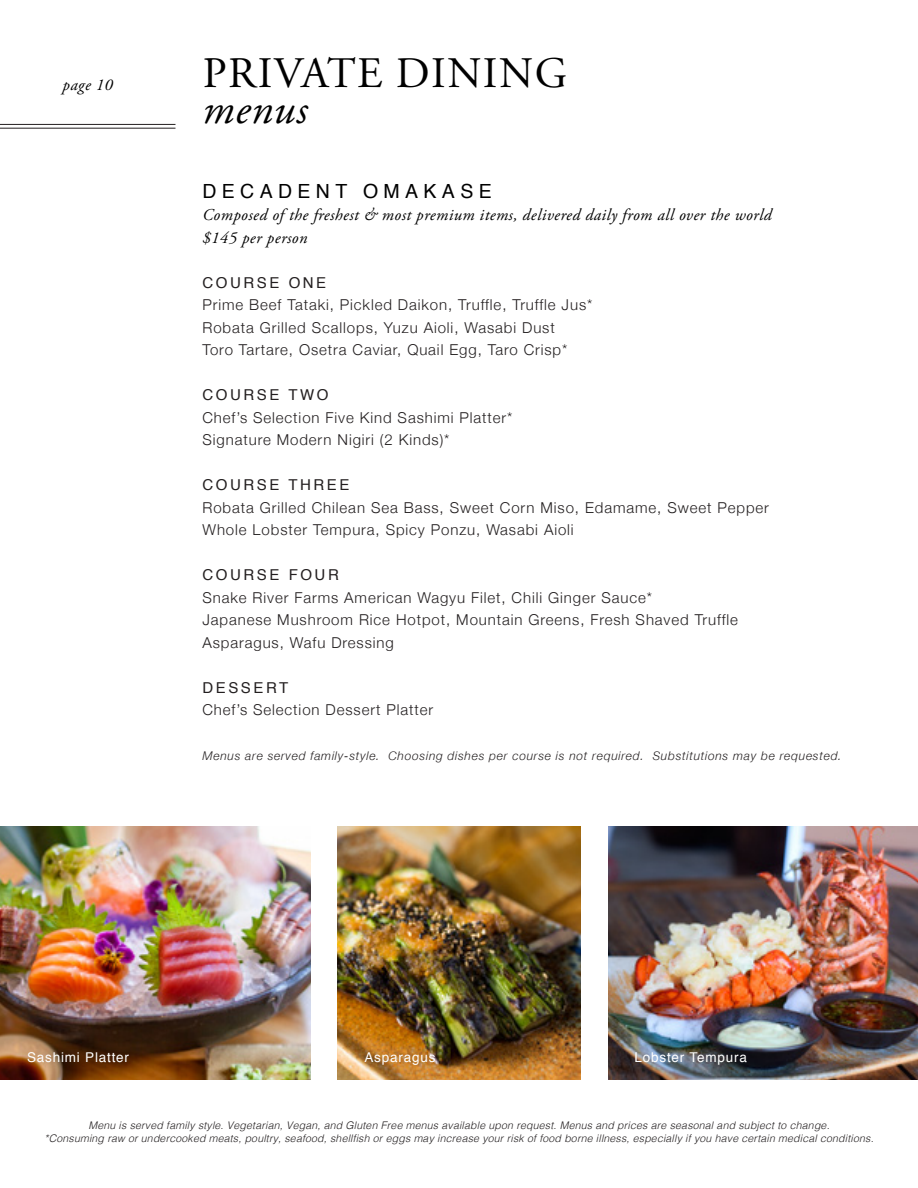
<style>
.page{position:relative;width:918px;height:1188px;background:#fff}
.page>*{position:absolute;margin:0;border:0;box-sizing:border-box;transform-origin:0 0}
.t1{font:43.5px "Adobe Garamond Pro";letter-spacing:.035em;color:#000}
.t2{font:italic 43.5px "Adobe Garamond Pro";letter-spacing:.02em;color:#000}
.t3{font:19.5px "Helvetica";letter-spacing:.275em;color:#000}
.t4{font:italic 16.5px/22.5px "Adobe Garamond Pro";letter-spacing:.03em;color:#000}
.t5{font:15px/22.5px "Helvetica Neue LT Std Lt";letter-spacing:.06em;color:#231f20}
.t6{font:15px "Helvetica";letter-spacing:.17em;color:#231f20}
.t7{font:13.5px "Helvetica";letter-spacing:.06em;color:#fff}
.t8{font:italic 12px "Helvetica Neue";letter-spacing:.06em;color:#231f20}
.t9{font:italic 300 10.5px/13.5px "Helvetica";letter-spacing:.02em;color:#231f20;text-align:center}
</style>
<div class="page">
<hr style="left:0;top:128px;width:176px;height:1px;background:#231f20">
<hr style="left:0;top:124px;width:176px;height:1px;background:#231f20">
<img style="left:338px;top:827px;width:242px;height:253px">
<div style="left:358px;top:1045px;width:84px;height:27px;background:#231f20;opacity:.25"></div>
<img style="left:0;top:827px;width:310px;height:253px">
<img style="left:608px;top:827px;width:310px;height:253px">
<div style="left:21px;top:1045px;width:115px;height:25px;background:#231f20;opacity:.25"></div>
<p class="t4" style="left:63px;top:74px;width:52px">page 10</p>
<h1 class="t1" style="left:203px;top:48px;width:366px">PRIVATE DINING</h1>
<h1 class="t2" style="left:202px;top:84px;width:107px">menus</h1>
<h2 class="t3" style="left:202px;top:176px;width:291px">DECADENT OMAKASE</h2>
<p class="t4" style="left:202px;top:204px;width:571px">Composed of the freshest &amp; most premium items, delivered daily from all over the world $145 per person</p>
<p class="t6" style="left:202px;top:271px;width:125px">COURSE ONE</p>
<p class="t5" style="left:202px;top:293px;width:391px">Prime Beef Tataki, Pickled Daikon, Truffle, Truffle Jus*<br>Robata Grilled Scallops, Yuzu Aioli, Wasabi Dust<br>Toro Tartare, Osetra Caviar, Quail Egg, Taro Crisp*</p>
<p class="t6" style="left:202px;top:383px;width:128px">COURSE TWO</p>
<p class="t5" style="left:202px;top:406px;width:312px">Chef’s Selection Five Kind Sashimi Platter*<br>Signature Modern Nigiri (2 Kinds)*</p>
<p class="t6" style="left:202px;top:473px;width:148px">COURSE THREE</p>
<p class="t5" style="left:202px;top:496px;width:568px">Robata Grilled Chilean Sea Bass, Sweet Corn Miso, Edamame, Sweet Pepper<br>Whole Lobster Tempura, Spicy Ponzu, Wasabi Aioli</p>
<p class="t6" style="left:202px;top:563px;width:138px">COURSE FOUR</p>
<p class="t5" style="left:202px;top:586px;width:537px">Snake River Farms American Wagyu Filet, Chili Ginger Sauce*<br>Japanese Mushroom Rice Hotpot, Mountain Greens, Fresh Shaved Truffle<br>Asparagus, Wafu Dressing</p>
<p class="t6" style="left:202px;top:676px;width:87px">DESSERT</p>
<p class="t5" style="left:202px;top:698px;width:232px">Chef’s Selection Dessert Platter</p>
<p class="t8" style="left:202px;top:749px;width:641px">Menus are served family-style. Choosing dishes per course is not required. Substitutions may be requested.</p>
<p class="t7" style="left:27px;top:1047px;width:104px">Sashimi Platter</p>
<p class="t7" style="left:364px;top:1047px;width:73px">Asparagus</p>
<p class="t7" style="left:634px;top:1047px;width:114px">Lobster Tempura</p>
<p class="t9" style="left:44px;top:1117px;width:831px">Menu is served family style. Vegetarian, Vegan, and Gluten Free menus available upon request. Menus and prices are seasonal and subject to change.<br>*Consuming raw or undercooked meats, poultry, seafood, shellfish or eggs may increase your risk of food borne illness, especially if you have certain medical conditions.</p>
</div>
